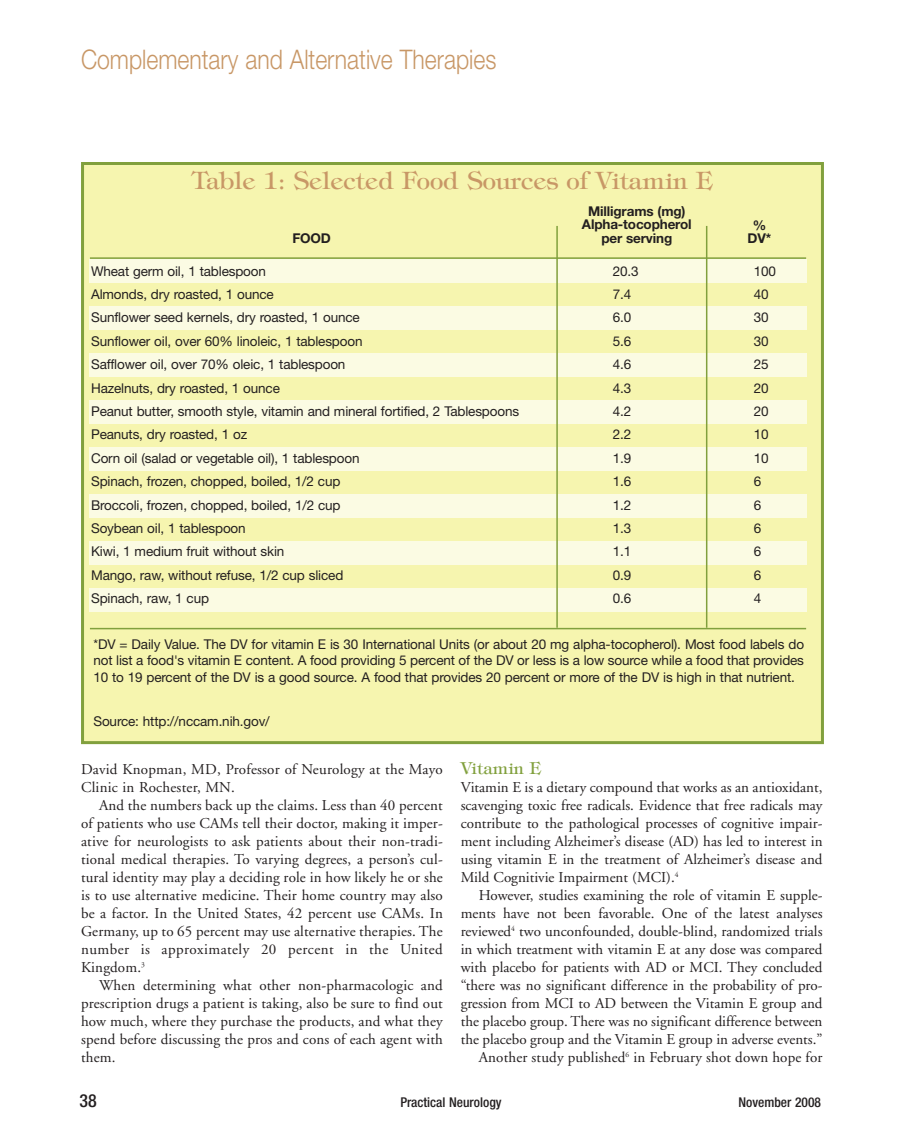
<style>
.page{position:relative;width:905px;height:1134px;background:#fff}
.page>*{position:absolute;margin:0;border:0;box-sizing:border-box;transform-origin:0 0}
.t1{font:300 27px "Helvetica Neue";color:#c89766;scale:.85 1}
.t2{font:24px "Tiffany";color:#c89766}
.t3{font:500 condensed 18px "Helvetica Neue";color:#231f20}
.t4{font:16.5px "Tiffany";color:#81a03d}
.t5{font:15px/18px "Adobe Garamond";color:#231f20;text-align:justify}
.t6{font:13.5px/23.4px "Helvetica Neue";letter-spacing:-.01em;color:#231f20}
.t7{font:700 13.5px/13.5px "Helvetica Neue";letter-spacing:-.01em;color:#231f20;text-align:center}
.t8{font:500 condensed 13.5px "Helvetica Neue";color:#231f20}
</style>
<div class="page">
<div style="left:82px;top:164px;width:740px;height:579px;background:#f6f5af"></div>
<div style="left:81px;top:162px;width:743px;height:582px;border:3px solid #81a03d"></div>
<div style="left:89px;top:260px;width:717px;height:23px;background:#fbfbe3"></div>
<div style="left:89px;top:307px;width:717px;height:23px;background:#fbfbe3"></div>
<div style="left:89px;top:354px;width:717px;height:23px;background:#fbfbe3"></div>
<div style="left:89px;top:401px;width:717px;height:23px;background:#fbfbe3"></div>
<div style="left:89px;top:448px;width:717px;height:23px;background:#fbfbe3"></div>
<div style="left:89px;top:495px;width:717px;height:23px;background:#fbfbe3"></div>
<div style="left:89px;top:542px;width:717px;height:23px;background:#fbfbe3"></div>
<div style="left:89px;top:589px;width:717px;height:23px;background:#fbfbe3"></div>
<hr style="left:556px;top:226px;width:2px;height:402px;background:#81a03d">
<hr style="left:706px;top:226px;width:1px;height:402px;background:#81a03d">
<hr style="left:90px;top:257px;width:716px;height:2px;background:#81a03d">
<hr style="left:90px;top:628px;width:716px;height:1px;background:#81a03d">
<h1 class="t1" style="left:81px;top:43px;width:490px">Complementary and Alternative Therapies</h1>
<h2 class="t2" style="left:192px;top:172px;width:522px">Table 1: Selected Food Sources of Vitamin E</h2>
<p class="t7" style="left:582px;top:205px;width:111px">Milligrams (mg)<br>Alpha-tocopherol per serving</p>
<p class="t7" style="left:752px;top:220px;width:15px">%</p>
<p class="t7" style="left:292px;top:233px;width:40px">FOOD</p>
<p class="t7" style="left:747px;top:233px;width:25px">DV*</p>
<p class="t6" style="left:753px;top:260px;width:24px">100<br>40<br>30<br>30<br>25<br>20<br>20<br>10<br>10<br>6<br>6<br>6<br>6<br>6<br>4</p>
<p class="t6" style="left:91px;top:260px;width:429px">Wheat germ oil, 1 tablespoon<br>Almonds, dry roasted, 1 ounce<br>Sunflower seed kernels, dry roasted, 1 ounce<br>Sunflower oil, over 60% linoleic, 1 tablespoon<br>Safflower oil, over 70% oleic, 1 tablespoon<br>Hazelnuts, dry roasted, 1 ounce<br>Peanut butter, smooth style, vitamin and mineral fortified, 2 Tablespoons Peanuts, dry roasted, 1 oz<br>Corn oil (salad or vegetable oil), 1 tablespoon<br>Spinach, frozen, chopped, boiled, 1/2 cup<br>Broccoli, frozen, chopped, boiled, 1/2 cup<br>Soybean oil, 1 tablespoon<br>Kiwi, 1 medium fruit without skin<br>Mango, raw, without refuse, 1/2 cup sliced<br>Spinach, raw, 1 cup</p>
<p class="t6" style="left:93px;top:637px;width:712px;line-height:16.5px;text-align:justify">*DV = Daily Value. The DV for vitamin E is 30 International Units (or about 20 mg alpha-tocopherol). Most food labels do not list a food's vitamin E content. A food providing 5 percent of the DV or less is a low source while a food that provides 10 to 19 percent of the DV is a good source. A food that provides 20 percent or more of the DV is high in that nutrient.</p>
<p class="t6" style="left:93px;top:711px;width:178px">Source: http://nccam.nih.gov/</p>
<p class="t6" style="left:612px;top:260px;width:27px">20.3<br>7.4<br>6.0<br>5.6<br>4.6<br>4.3<br>4.2<br>2.2<br>1.9<br>1.6<br>1.2<br>1.3<br>1.1<br>0.9<br>0.6</p>
<p class="t5" style="left:81px;top:762px;width:363px">David Knopman, MD, Professor of Neurology at the Mayo<br>Clinic in Rochester, MN.</p>
<p class="t5" style="left:81px;top:798px;width:363px;text-indent:18px">And the numbers back up the claims. Less than 40 percent of patients who use CAMs tell their doctor, making it imper&shy;ative for neurologists to ask patients about their non-tradi&shy;tional medical therapies. To varying degrees, a person’s cul&shy;tural identity may play a deciding role in how likely he or she is to use alternative medicine. Their home country may also be a factor. In the United States, 42 percent use CAMs. In Germany, up to 65 percent may use alternative therapies. The number is approximately 20 percent in the United Kingdom.<sup>3</sup></p>
<p class="t5" style="left:81px;top:978px;width:363px;text-indent:18px">When determining what other non-pharmacologic and prescription drugs a patient is taking, also be sure to find out how much, where they purchase the products, and what they spend before discussing the pros and cons of each agent with them.</p>
<p class="t4" style="left:460px;top:762px;width:82px">Vitamin E</p>
<p class="t5" style="left:460px;top:780px;width:363px">Vitamin E is a dietary compound that works as an antioxidant, scavenging toxic free radicals. Evidence that free radicals may contribute to the pathological processes of cognitive impair&shy;ment including Alzheimer’s disease (AD) has led to interest in using vitamin E in the treatment of Alzheimer’s disease and Mild Cognitivie Impairment (MCI).<sup>4</sup></p>
<p class="t5" style="left:460px;top:888px;width:363px;text-align:right">However, studies examining the role of vitamin E supple&shy;ments have not been favorable. One of the latest analyses reviewed<sup>4</sup> two unconfounded, double-blind, randomized trials in which treatment with vitamin E at any dose was compared with placebo for patients with AD or MCI. They concluded “there was no significant difference in the probability of pro&shy;gression from MCI to AD between the Vitamin E group and the placebo group. There was no significant difference between the placebo group and the Vitamin E group in adverse events.” Another study published<sup>6</sup> in February shot down hope for</p>
<p class="t3" style="left:80px;top:1094px;width:19px">38</p>
<p class="t8" style="left:400px;top:1097px;width:103px">Practical Neurology</p>
<p class="t8" style="left:738px;top:1097px;width:84px">November 2008</p>
</div>
